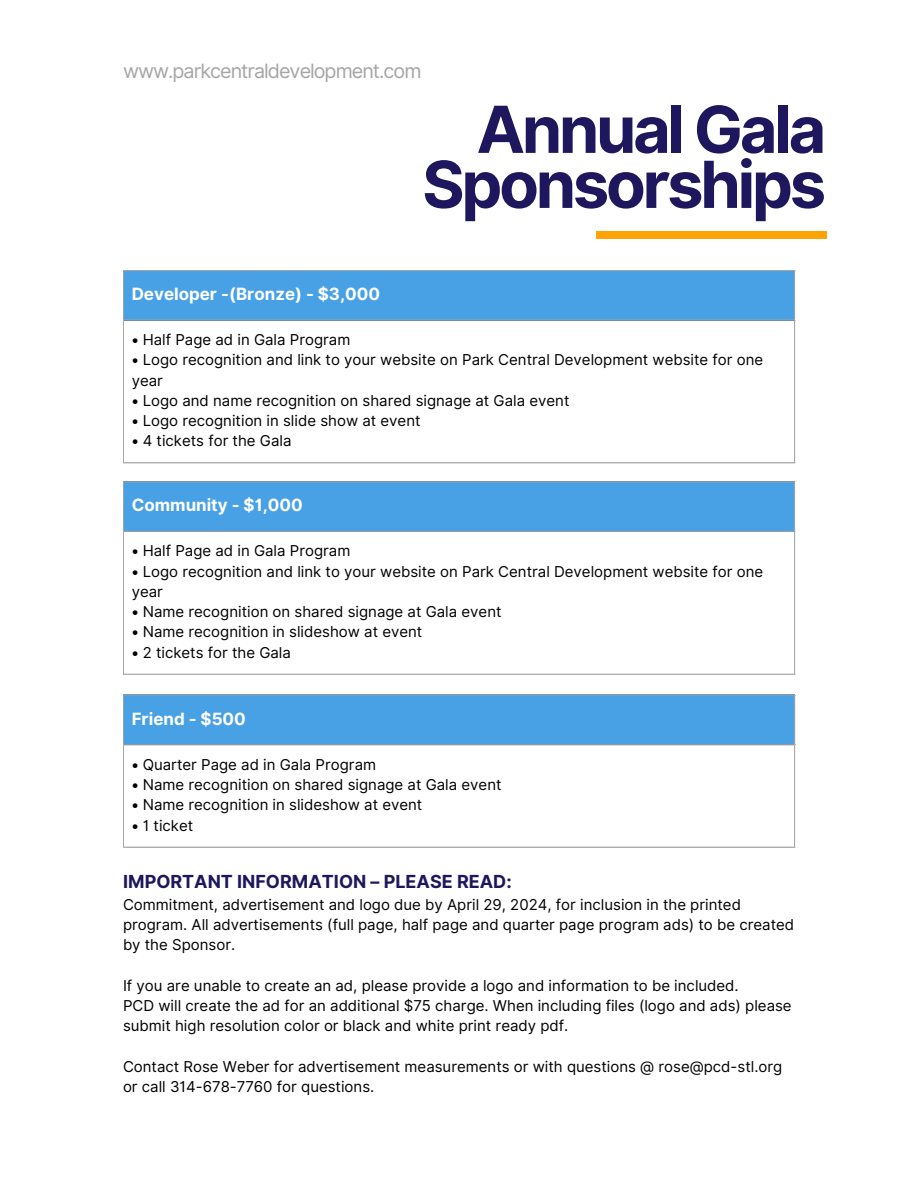
<style>
.page{position:relative;width:918px;height:1188px;background:#fff}
.page>*{position:absolute;margin:0;border:0;box-sizing:border-box;transform-origin:0 0}
.t1{font:700 64.8px/55.1px "Inter";letter-spacing:-.05em;color:#1f175d;text-align:right}
.t2{font:19.8px "Inter";letter-spacing:-.05em;color:#a6a6a6}
.t3{font:700 18px "Inter";color:#1f175d}
.t4{font:700 16.95px "Inter";color:#fff}
.t5{font:15px/20.2px "Inter";color:#000}
</style>
<div class="page">
<div style="left:123px;top:482px;width:672px;height:50px;background:#48a1e5"></div>
<hr style="left:123px;top:482px;width:1px;height:192px;background:#a6a6a6">
<hr style="left:794px;top:482px;width:1px;height:192px;background:#a6a6a6">
<hr style="left:123px;top:481px;width:672px;height:1px;background:#a6a6a6">
<hr style="left:123px;top:531px;width:672px;height:1px;background:#a6a6a6">
<hr style="left:123px;top:674px;width:672px;height:1px;background:#a6a6a6">
<hr style="left:123px;top:696px;width:1px;height:151px;background:#a6a6a6">
<hr style="left:794px;top:696px;width:1px;height:151px;background:#a6a6a6">
<hr style="left:123px;top:847px;width:672px;height:1px;background:#a6a6a6">
<div style="left:123px;top:695px;width:672px;height:50px;background:#48a1e5"></div>
<hr style="left:123px;top:696px;width:1px;height:48px;background:#a6a6a6">
<hr style="left:794px;top:696px;width:1px;height:48px;background:#a6a6a6">
<hr style="left:123px;top:695px;width:672px;height:1px;background:#a6a6a6">
<hr style="left:123px;top:744px;width:672px;height:1px;background:#a6a6a6">
<div style="left:123px;top:270px;width:672px;height:50px;background:#48a1e5"></div>
<hr style="left:123px;top:271px;width:1px;height:191px;background:#a6a6a6">
<hr style="left:794px;top:271px;width:1px;height:191px;background:#a6a6a6">
<hr style="left:123px;top:270px;width:672px;height:1px;background:#a6a6a6">
<hr style="left:123px;top:320px;width:672px;height:1px;background:#a6a6a6">
<hr style="left:123px;top:462px;width:672px;height:1px;background:#a6a6a6">
<div style="left:596px;top:231px;width:230px;height:8px;background:#ffa204"></div>
<p class="t2" style="left:123px;top:59px;width:300px">www.parkcentraldevelopment.com</p>
<h2 class="t1" style="left:422px;top:102px;width:405px">Annual Gala<br>Sponsorships</h2>
<p class="t4" style="left:132px;top:284px;width:250px">Developer -(Bronze) - $3,000</p>
<p class="t5" style="left:132px;top:330px;width:220px">• Half Page ad in Gala Program</p>
<p class="t5" style="left:132px;top:350px;width:633px">• Logo recognition and link to your website on Park Central Development website for one year</p>
<p class="t5" style="left:132px;top:390px;width:439px">• Logo and name recognition on shared signage at Gala event</p>
<p class="t5" style="left:132px;top:411px;width:290px">• Logo recognition in slide show at event</p>
<p class="t5" style="left:132px;top:431px;width:161px">• 4 tickets for the Gala</p>
<h1 class="t4" style="left:132px;top:495px;width:173px">Community - $1,000</h1>
<p class="t5" style="left:132px;top:541px;width:220px">• Half Page ad in Gala Program</p>
<p class="t5" style="left:132px;top:561px;width:633px">• Logo recognition and link to your website on Park Central Development website for one year</p>
<p class="t5" style="left:132px;top:602px;width:371px">• Name recognition on shared signage at Gala event</p>
<p class="t5" style="left:132px;top:622px;width:292px">• Name recognition in slideshow at event</p>
<p class="t5" style="left:132px;top:642px;width:161px">• 2 tickets for the Gala</p>
<p class="t4" style="left:132px;top:709px;width:116px">Friend - $500</p>
<p class="t5" style="left:132px;top:754px;width:246px">• Quarter Page ad in Gala Program</p>
<p class="t5" style="left:132px;top:775px;width:371px">• Name recognition on shared signage at Gala event</p>
<p class="t5" style="left:132px;top:795px;width:292px">• Name recognition in slideshow at event</p>
<p class="t5" style="left:132px;top:815px;width:63px">• 1 ticket</p>
<p class="t3" style="left:123px;top:871px;width:390px">IMPORTANT INFORMATION – PLEASE READ:</p>
<p class="t5" style="left:123px;top:894px;width:673px">Commitment, advertisement and logo due by April 29, 2024, for inclusion in the printed program. All advertisements (full page, half page and quarter page program ads) to be created by the Sponsor.</p>
<p class="t5" style="left:123px;top:975px;width:617px">If you are unable to create an ad, please provide a logo and information to be included.</p>
<p class="t5" style="left:123px;top:995px;width:670px">PCD will create the ad for an additional $75 charge. When including files (logo and ads) please submit high resolution color or black and white print ready pdf.</p>
<p class="t5" style="left:123px;top:1056px;width:661px">Contact Rose Weber for advertisement measurements or with questions @ rose@pcd-stl.org or call 314-678-7760 for questions.</p>
</div>
